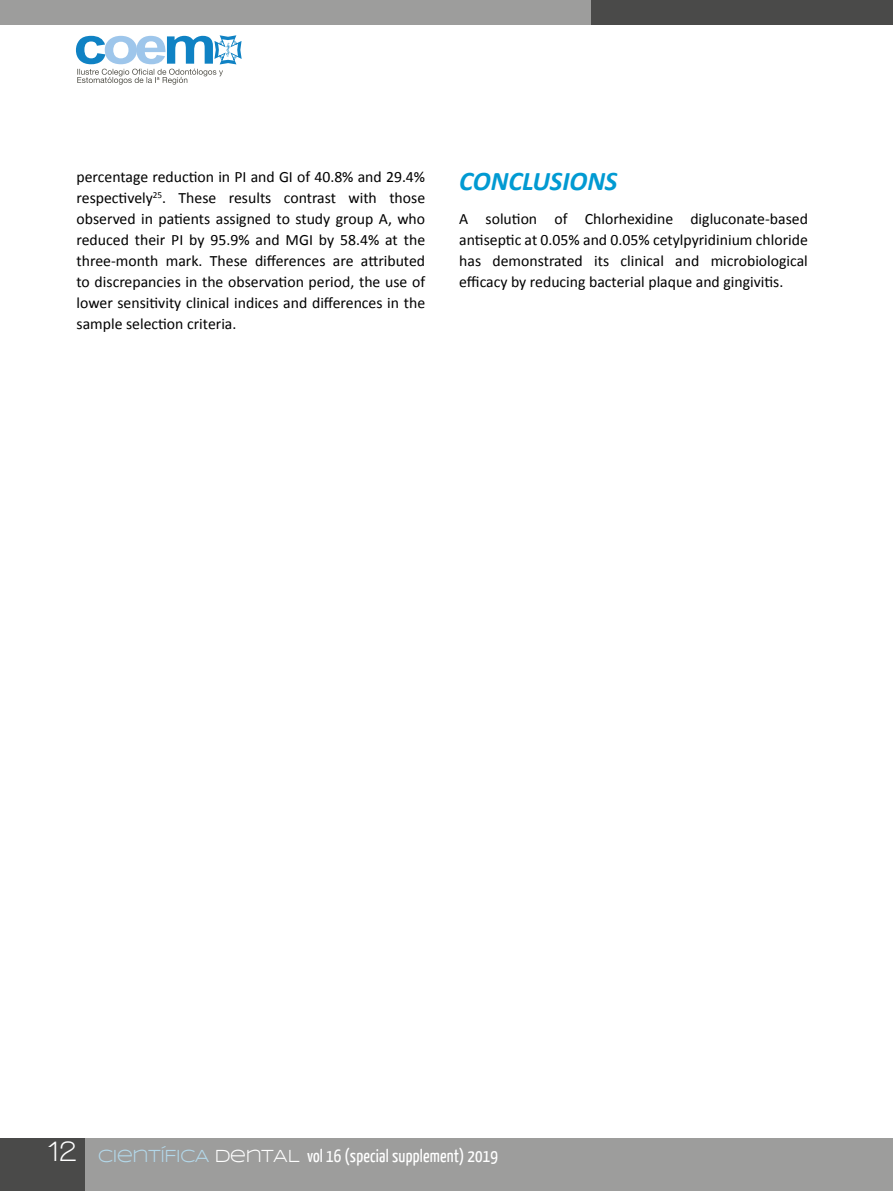
<style>
.page{position:relative;width:893px;height:1191px;background:#fff}
.page>*{position:absolute;margin:0;border:0;box-sizing:border-box;transform-origin:0 0}
.t1{font:italic 700 27px "Calibri";letter-spacing:-.005em;color:#019ad2}
.t2{font:18px "Yanone Kaffeesatz";letter-spacing:.01em;color:#fff}
.t3{font:15.75px/21px "Calibri";color:#000;text-align:justify}
.s1{font-family:"Walkway";font-weight:700;font-size:30px}
.s2{font-family:"Syncopate";color:#b3d8ea}
.s3{font-family:"Syncopate"}
</style>
<div class="page">
<div style="left:0;top:1138px;width:893px;height:53px;background:#9d9d9c"></div>
<div style="left:0;top:1138px;width:85px;height:53px;background:#4a4a49"></div>
<div style="left:0;top:0;width:893px;height:25px;background:#9d9d9c"></div>
<div style="left:591px;top:0;width:302px;height:25px;background:#4a4a49"></div>
<svg style="left:76px;top:35px;width:166px;height:50px"></svg>
<p class="t3" style="left:77px;top:166px;width:350px">percentage reduction in PI and GI of 40.8% and 29.4% respectively<sup>25</sup>. These results contrast with those observed in patients assigned to study group A, who reduced their PI by 95.9% and MGI by 58.4% at the three-month mark. These differences are attributed to discrepancies in the observation period, the use of lower sensitivity clinical indices and differences in the sample selection criteria.</p>
<h1 class="t1" style="left:459px;top:164px;width:160px">CONCLUSIONS</h1>
<p class="t3" style="left:459px;top:208px;width:350px">A solution of Chlorhexidine digluconate-based antiseptic at 0.05% and 0.05% cetylpyridinium chloride has demonstrated its clinical and microbiological efficacy by reducing bacterial plaque and gingivitis.</p>
<p class="t2" style="left:47px;top:1144px;width:453px"><span class="s1">12</span> <span class="s2">CIENTÍFICA</span> <span class="s3">DENTAL</span> vol 16 (special supplement) 2019</p>
</div>
